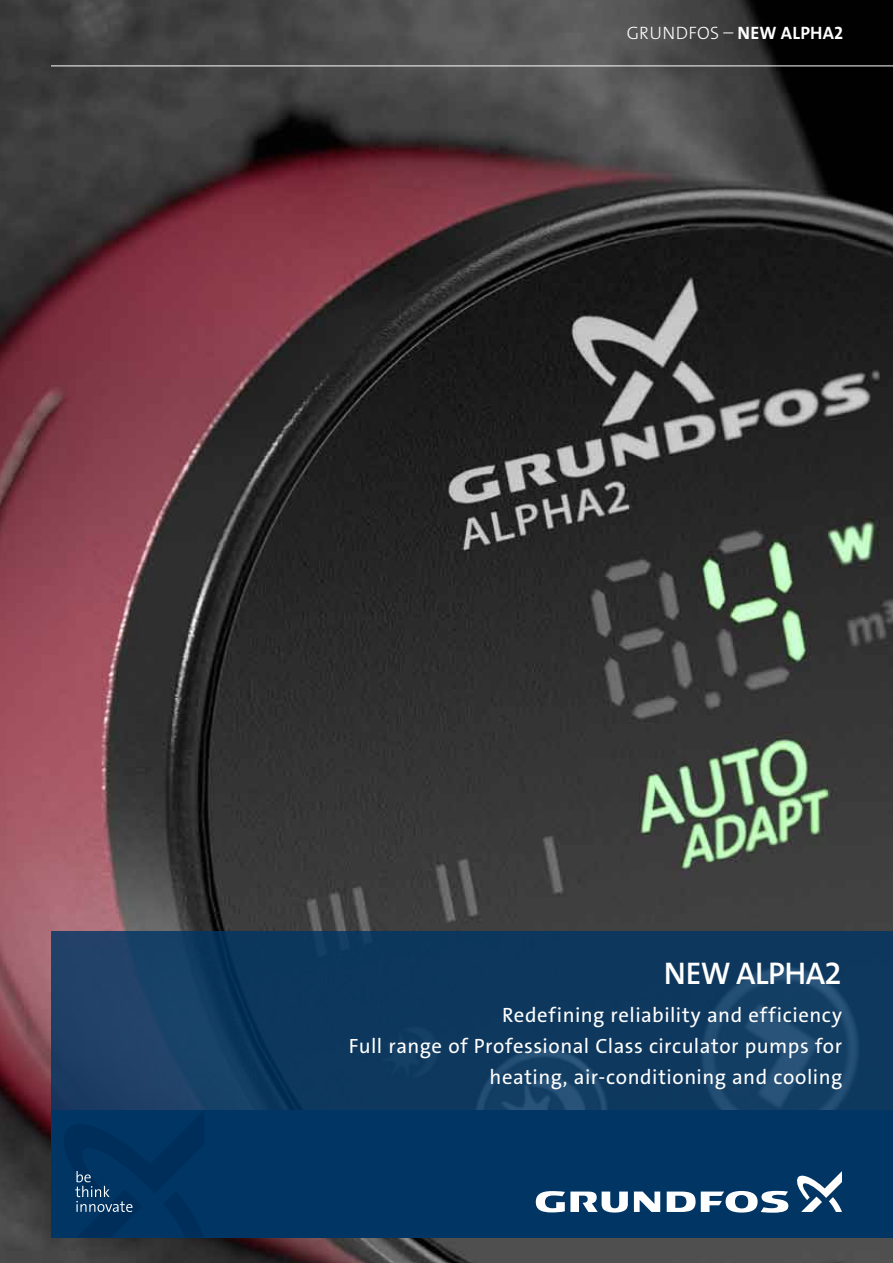
<style>
.page{position:relative;width:893px;height:1263px;background:#fff}
.page>*{position:absolute;margin:0;border:0;box-sizing:border-box;transform-origin:0 0}
.t1{font:31.5px "Grundfos The Sans V2 OT 6 SB";letter-spacing:-.015em;color:#fff}
.t2{font:20.7px/31px "Grundfos The Sans V2 OT 5 R";letter-spacing:.02em;color:#fff;text-align:right}
.t3{font:18px "Grundfos The Sans V2 OT 3 L";letter-spacing:.015em;color:#fff}
.s1{font-family:"Grundfos The Sans V2 OT 7 B"}
</style>
<div class="page">
<img style="left:0;top:0;width:893px;height:1263px">
<svg style="left:51px;top:931px;width:842px;height:179px;background:#123b61"></svg>
<hr style="left:51px;top:66px;width:842px;height:1px;background:#fff">
<div style="left:51px;top:1110px;width:842px;height:127px;background:#003564"></div>
<svg style="left:75px;top:1171px;width:58px;height:41px"></svg>
<svg style="left:634px;top:1191px;width:26px;height:21px"></svg>
<svg style="left:536px;top:1191px;width:92px;height:21px"></svg>
<svg style="left:667px;top:1191px;width:121px;height:22px"></svg>
<svg style="left:797px;top:1171px;width:45px;height:41px"></svg>
<p class="t3" style="left:627px;top:21px;width:218px">GRUNDFOS – <span class="s1">New ALPHA2</span></p>
<h1 class="t1" style="left:664px;top:953px;width:180px">New ALPHA2</h1>
<p class="t2" style="left:349px;top:1000px;width:495px">Redefining reliability and efficiency<br>Full range of Professional Class circulator pumps for heating, air-conditioning and cooling</p>
</div>
